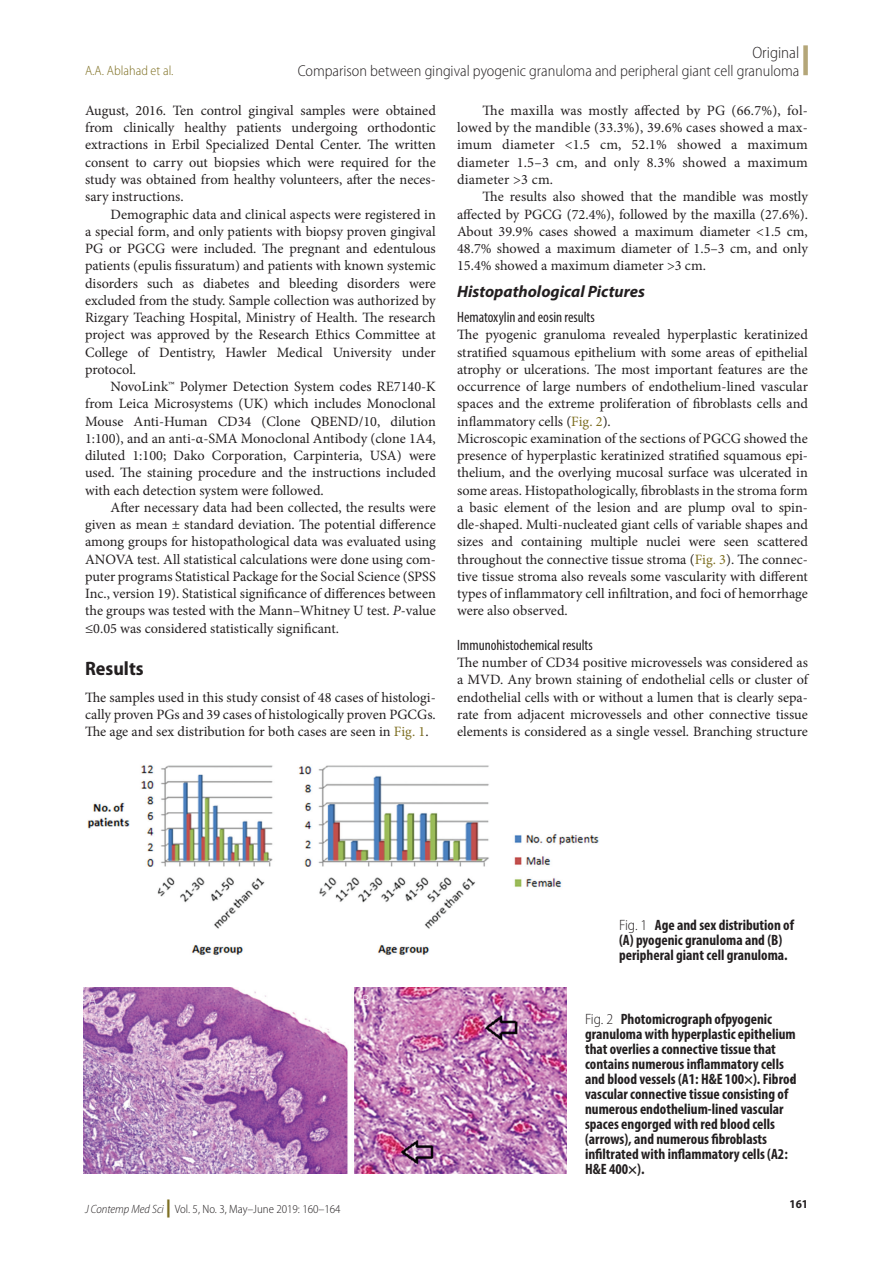
<style>
.page{position:relative;width:893px;height:1263px;background:#fff}
.page>*{position:absolute;margin:0;border:0;box-sizing:border-box;transform-origin:0 0}
.t1{font:700 semi-condensed 19.5px "Myriad Pro";color:#231f20}
.t2{font:italic 700 16.5px "Myriad Pro";color:#231f20}
.t3{font:300 semi-condensed 16.5px "Myriad Pro";color:#231f20}
.t4{font:300 semi-condensed 15.75px "Myriad Pro";color:#231f20}
.Table_Fig_Box_Title{font:700 condensed 15px/15px "Myriad Pro";color:#231f20}
.t5{font:condensed 15px "Myriad Pro";color:#231f20}
.Table_Fig_Box_Title-2{font:300 semi-condensed 15px "Myriad Pro";color:#fff}
.Tx{font:14.25px/17.2px "Minion Pro";color:#231f20;text-align:justify}
.Txf{font:14.25px/17.2px "Minion Pro";color:#231f20;text-align:justify}
.t6{font:300 semi-condensed 13.5px "Myriad Pro";color:#7e6f22}
.t7{font:300 semi-condensed 12px "Myriad Pro";color:#231f20}
.t8{font:700 semi-condensed 12px "Myriad Pro";color:#231f20}
.s1{font-style:italic}
.s2{color:#7e6f22}
.s3{font-weight:900;font-stretch:normal;font-size:18px;color:#7e6f22}
.s4{font-weight:300;font-stretch:semi-condensed}
</style>
<div class="page">
<div style="left:803px;top:45px;width:5px;height:30px;background:#b4a678"></div>
<img style="left:87px;top:765px;width:512px;height:190px">
<img style="left:84px;top:987px;width:482px;height:186px">
<p class="t3" style="left:752px;top:42px;width:49px">Original</p>
<p class="t6" style="left:85px;top:62px;width:90px">A.A. Ablahad et al.</p>
<p class="t4" style="left:298px;top:62px;width:503px">Comparison between gingival pyogenic granuloma and peripheral giant cell granuloma</p>
<p class="Txf" style="left:85px;top:102px;width:352px">August, 2016. Ten control gingival samples were obtained from clinically healthy patients undergoing orthodontic extractions in Erbil Specialized Dental Center. The written consent to carry out biopsies which were required for the study was obtained from healthy volunteers, after the neces&shy;sary instructions.</p>
<p class="Tx" style="left:85px;top:205px;width:352px;text-indent:26px">Demographic data and clinical aspects were registered in a special form, and only patients with biopsy proven gingival PG or PGCG were included. The pregnant and edentulous patients (epulis fissuratum) and patients with known systemic disorders such as diabetes and bleeding disorders were excluded from the study. Sample collection was authorized by Rizgary Teaching Hospital, Ministry of Health. The research project was approved by the Research Ethics Committee at College of Dentistry, Hawler Medical University under protocol.</p>
<p class="Tx" style="left:85px;top:378px;width:352px;text-indent:26px">NovoLink™ Polymer Detection System codes RE7140-K from Leica Microsystems (UK) which includes Monoclonal Mouse Anti-Human CD34 (Clone QBEND/10, dilution 1:100), and an anti-α-SMA Monoclonal Antibody (clone 1A4, diluted 1:100; Dako Corporation, Carpinteria, USA) were used. The staining procedure and the instructions included with each detection system were followed.</p>
<p class="Tx" style="left:85px;top:499px;width:352px;text-indent:26px">After necessary data had been collected, the results were given as mean ± standard deviation. The potential difference among groups for histopathological data was evaluated using ANOVA test. All statistical calculations were done using com&shy;puter programs Statistical Package for the Social Science (SPSS Inc., version 19). Statistical significance of differences between the groups was tested with the Mann–Whitney U test. <span class="s1">P</span>-value ≤0.05 was considered statistically significant.</p>
<h1 class="t1" style="left:85px;top:656px;width:60px">Results</h1>
<p class="Txf" style="left:85px;top:688px;width:352px">The samples used in this study consist of 48 cases of histologi&shy;cally proven PGs and 39 cases of histologically proven PGCGs.<br>The age and sex distribution for both cases are seen in <span class="s2">Fig. 1</span>.</p>
<p class="Tx" style="left:457px;top:102px;width:352px;text-indent:26px">The maxilla was mostly affected by PG (66.7%), fol&shy;lowed by the mandible (33.3%), 39.6% cases showed a max&shy;imum diameter &lt;1.5 cm, 52.1% showed a maximum diameter 1.5–3 cm, and only 8.3% showed a maximum diameter &gt;3 cm.</p>
<p class="Tx" style="left:457px;top:188px;width:352px;text-indent:26px">The results also showed that the mandible was mostly affected by PGCG (72.4%), followed by the maxilla (27.6%).<br>About 39.9% cases showed a maximum diameter &lt;1.5 cm, 48.7% showed a maximum diameter of 1.5–3 cm, and only 15.4% showed a maximum diameter &gt;3 cm.</p>
<h2 class="t2" style="left:457px;top:281px;width:189px">Histopathological Pictures</h2>
<h3 class="t5" style="left:457px;top:308px;width:139px">Hematoxylin and eosin results</h3>
<p class="Txf" style="left:457px;top:326px;width:352px">The pyogenic granuloma revealed hyperplastic keratinized stratified squamous epithelium with some areas of epithelial atrophy or ulcerations. The most important features are the occurrence of large numbers of endothelium-lined vascular spaces and the extreme proliferation of fibroblasts cells and inflammatory cells (<span class="s2">Fig. 2</span>).</p>
<p class="Txf" style="left:457px;top:430px;width:352px">Microscopic examination of the sections of PGCG showed the presence of hyperplastic keratinized stratified squamous epi&shy;thelium, and the overlying mucosal surface was ulcerated in some areas. Histopathologically, fibroblasts in the stroma form a basic element of the lesion and are plump oval to spin&shy;dle-shaped. Multi-nucleated giant cells of variable shapes and sizes and containing multiple nuclei were seen scattered throughout the connective tissue stroma (<span class="s2">Fig. 3</span>). The connec&shy;tive tissue stroma also reveals some vascularity with different types of inflammatory cell infiltration, and foci of hemorrhage were also observed.</p>
<h3 class="t5" style="left:457px;top:636px;width:137px">Immunohistochemical results</h3>
<p class="Txf" style="left:457px;top:654px;width:352px">The number of CD34 positive microvessels was considered as a MVD. Any brown staining of endothelial cells or cluster of endothelial cells with or without a lumen that is clearly sepa&shy;rate from adjacent microvessels and other connective tissue elements is considered as a single vessel. Branching structure</p>
<p class="Table_Fig_Box_Title-2" style="left:88px;top:991px;width:10px">A</p>
<p class="Table_Fig_Box_Title-2" style="left:363px;top:991px;width:8px">B</p>
<p class="t7" style="left:85px;top:1201px;width:257px"><span class="s1">J Contemp Med Sci</span> <span class="s3">|</span> Vol. 5, No. 3, May–June 2019: 160–164</p>
<p class="Table_Fig_Box_Title" style="left:619px;top:917px;width:176px"><span class="s4">Fig. 1</span> Age and sex distribution of (A) pyogenic granuloma and (B) peripheral giant cell granuloma.</p>
<p class="Table_Fig_Box_Title" style="left:585px;top:1011px;width:212px"><span class="s4">Fig. 2</span> Photomicrograph ofpyogenic granuloma with hyperplastic epithelium that overlies a connective tissue that contains numerous inflammatory cells and blood vessels (A1: H&amp;E 100×). Fibro&shy;vascular connective tissue consisting of numerous endothelium-lined vascular spaces engorged with red blood cells (arrows), and numerous fibroblasts infiltrated with inflammatory cells (A2:<br>H&amp;E 400×).</p>
<p class="t8" style="left:790px;top:1196px;width:20px">161</p>
</div>
